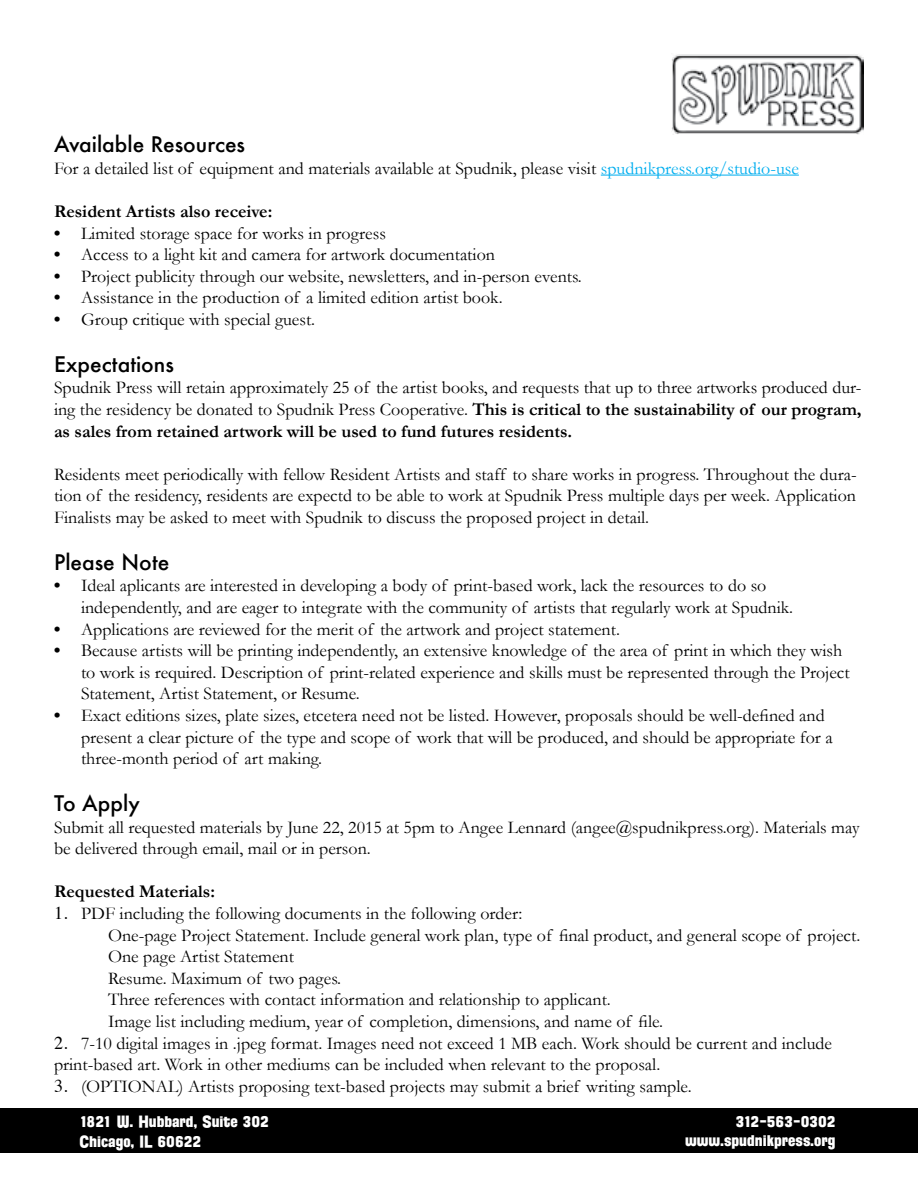
<style>
.page{position:relative;width:918px;height:1188px;background:#fff}
.page>*{position:absolute;margin:0;border:0;box-sizing:border-box;transform-origin:0 0}
.t1{font:500 21px "Futura";color:#000}
.t2{font:18px/21.6px "Garamond";color:#000}
.t3{font:700 18px "Garamond";color:#000}
.t4{font:16.5px/19.8px "Florida Project Phase One";color:#fff;text-align:right}
.s1{color:#00aeef}
.s2{font-family:"Times"}
.s3{font-weight:700}
</style>
<div class="page">
<img style="left:672px;top:54px;width:192px;height:81px">
<div style="left:0;top:1108px;width:918px;height:45px;background:#000"></div>
<hr style="left:601px;top:175px;width:198px;height:1px;background:#00aeef">
<p class="t1" style="left:54px;top:130px;width:193px">Available Resources</p>
<p class="t2" style="left:54px;top:157px;width:746px">For a detailed list of equipment and materials available at Spudnik, please visit <span class="s1">spudnikpress.org/studio-use</span></p>
<p class="t3" style="left:54px;top:201px;width:220px">Resident Artists also receive:</p>
<p class="t2" style="left:54px;top:222px;width:333px"><span class="s2">•</span> Limited storage space for works in progress</p>
<p class="t2" style="left:54px;top:243px;width:443px"><span class="s2">•</span> Access to a light kit and camera for artwork documentation</p>
<p class="t2" style="left:54px;top:265px;width:529px"><span class="s2">•</span> Project publicity through our website, newsletters, and in-person events.</p>
<p class="t2" style="left:54px;top:287px;width:450px"><span class="s2">•</span> Assistance in the production of a limited edition artist book.</p>
<p class="t2" style="left:54px;top:308px;width:263px"><span class="s2">•</span> Group critique with special guest.</p>
<p class="t1" style="left:54px;top:350px;width:121px">Expectations</p>
<p class="t2" style="left:54px;top:377px;width:809px;text-align:justify">Spudnik Press will retain approximately 25 of the artist books, and requests that up to three artworks produced dur&shy;ing the residency be donated to Spudnik Press Cooperative. <span class="s3">This is critical to the sustainability of our program, as sales from retained artwork will be used to fund futures residents.</span></p>
<p class="t2" style="left:54px;top:463px;width:804px;text-align:justify">Residents meet periodically with fellow Resident Artists and staff to share works in progress. Throughout the dura&shy;tion of the residency, residents are expectd to be able to work at Spudnik Press multiple days per week. Application Finalists may be asked to meet with Spudnik to discuss the proposed project in detail.</p>
<p class="t1" style="left:54px;top:548px;width:117px">Please Note</p>
<p class="t2" style="left:81px;top:575px;width:714px;text-indent:-27px"><span class="s2">•</span> Ideal aplicants are interested in developing a body of print-based work, lack the resources to do so independently, and are eager to integrate with the community of artists that regularly work at Spudnik.</p>
<p class="t2" style="left:54px;top:618px;width:567px"><span class="s2">•</span> Applications are reviewed for the merit of the artwork and project statement.</p>
<p class="t2" style="left:81px;top:639px;width:770px;text-indent:-27px"><span class="s2">•</span> Because artists will be printing independently, an extensive knowledge of the area of print in which they wish to work is required. Description of print-related experience and skills must be represented through the Project<br>Statement, Artist Statement, or Resume.</p>
<p class="t2" style="left:81px;top:704px;width:753px;text-indent:-27px"><span class="s2">•</span> Exact editions sizes, plate sizes, etcetera need not be listed. However, proposals should be well-defined and present a clear picture of the type and scope of work that will be produced, and should be appropriate for a three-month period of art making.</p>
<p class="t1" style="left:54px;top:789px;width:87px">To Apply</p>
<p class="t2" style="left:54px;top:816px;width:807px">Submit all requested materials by June 22, 2015 at 5pm to Angee Lennard (angee@spudnikpress.org). Materials may be delivered through email, mail or in person.</p>
<p class="t3" style="left:54px;top:881px;width:163px">Requested Materials:</p>
<p class="t2" style="left:108px;top:902px;width:754px;text-indent:-54px"><span class="s2">1.</span> PDF including the following documents in the following order:<br>One-page Project Statement. Include general work plan, type of final product, and general scope of project.<br>One page Artist Statement<br>Resume. Maximum of two pages.<br>Three references with contact information and relationship to applicant.<br>Image list including medium, year of completion, dimensions, and name of file.</p>
<p class="t2" style="left:54px;top:1032px;width:780px"><span class="s2">2.</span> 7-10 digital images in .jpeg format. Images need not exceed 1 MB each. Work should be current and include print-based art. Work in other mediums can be included when relevant to the proposal.</p>
<p class="t2" style="left:54px;top:1075px;width:639px"><span class="s2">3.</span> (OPTIONAL) Artists proposing text-based projects may submit a brief writing sample.</p>
<p class="t4" style="left:80px;top:1111px;width:191px;text-align:left">1821 W. Hubbard, Suite 302<br>Chicago, IL 60622</p>
<p class="t4" style="left:685px;top:1111px;width:152px">312-563-0302 www.spudnikpress.org</p>
</div>
